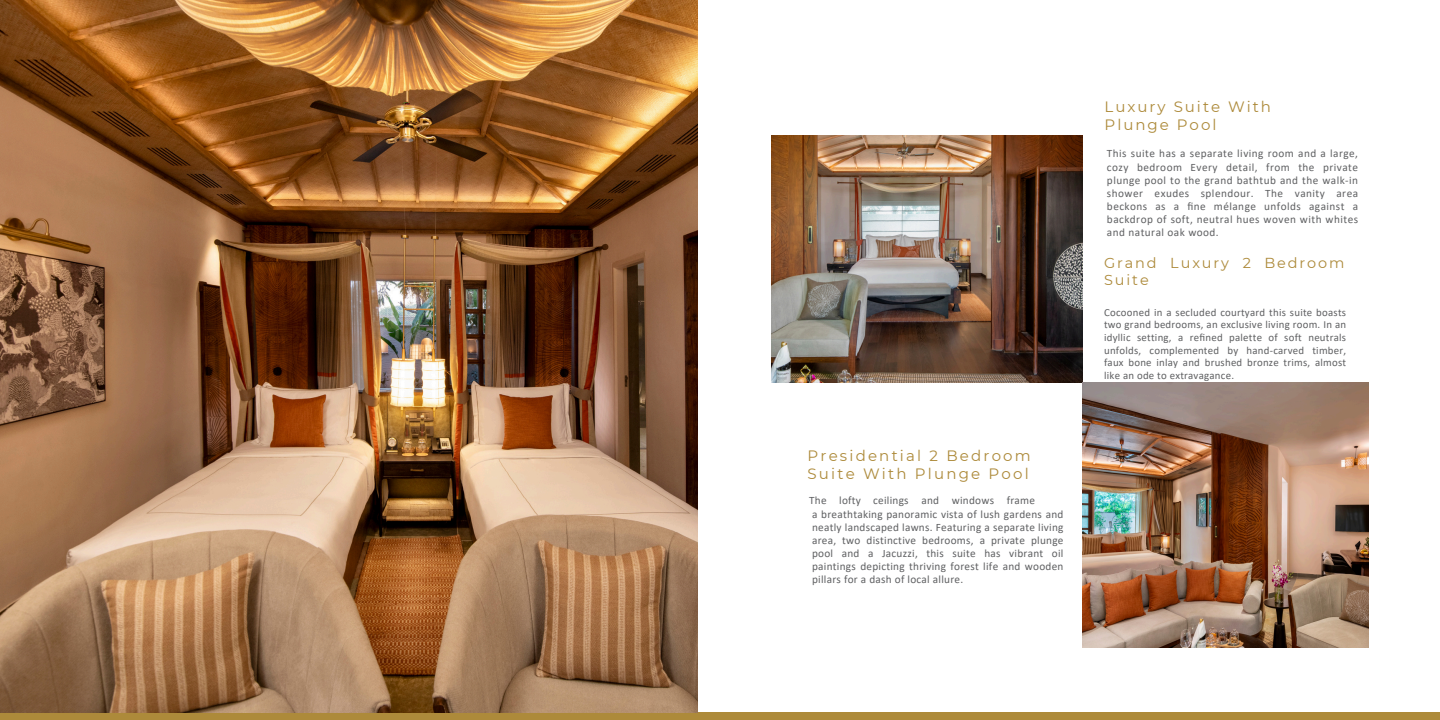
<style>
.page{position:relative;width:1440px;height:720px;background:#fff}
.page>*{position:absolute;margin:0;border:0;box-sizing:border-box;transform-origin:0 0}
.t1{font:15px/17.8px "Montserrat";letter-spacing:.145em;color:#ad8a3a}
.t2{font:14.5px/17.1px "Montserrat";letter-spacing:.13em;color:#ad8a3a}
.t3{font:11.25px/13.1px "Calibri";letter-spacing:.025em;color:#5f6062;text-align:justify}
.t4{font:10.88px/12.6px "Calibri";letter-spacing:.02em;color:#5f6062;text-align:justify}
</style>
<div class="page">
<div style="left:0;top:713px;width:1440px;height:7px;background:#ad8a3a"></div>
<img style="left:772px;top:135px;width:310px;height:248px">
<img style="left:0;top:0;width:698px;height:712px">
<img style="left:1083px;top:383px;width:285px;height:265px">
<p class="t1" style="left:808px;top:447px;width:225px">Presidential 2 Bedroom<br>Suite With Plunge Pool</p>
<p class="t3" style="left:809px;top:495px;width:19px">The</p>
<p class="t3" style="left:839px;top:495px;width:23px">lofty</p>
<p class="t3" style="left:873px;top:495px;width:37px">ceilings</p>
<p class="t3" style="left:921px;top:495px;width:19px">and</p>
<p class="t3" style="left:952px;top:495px;width:44px">windows</p>
<p class="t3" style="left:1007px;top:495px;width:30px">frame</p>
<p class="t3" style="left:812px;top:508px;width:253px">a breathtaking panoramic vista of lush gardens and neatly landscaped lawns. Featuring a separate living area, two distinctive bedrooms, a private plunge pool and a Jacuzzi, this suite has vibrant oil paintings depicting thriving forest life and wooden pillars for a dash of local allure.</p>
<h1 class="t1" style="left:1105px;top:98px;width:168px">Luxury Suite With<br>Plunge Pool</h1>
<p class="t3" style="left:1107px;top:148px;width:253px">This suite has a separate living room and a large, cozy bedroom Every detail, from the private plunge pool to the grand bathtub and the walk-in shower exudes splendour. The vanity area beckons as a fine mélange unfolds against a backdrop of soft, neutral hues woven with whites and natural oak wood.</p>
<h1 class="t2" style="left:1104px;top:254px;width:242px">Grand Luxury 2 Bedroom<br>Suite</h1>
<p class="t4" style="left:1104px;top:307px;width:244px">Cocooned in a secluded courtyard this suite boasts two grand bedrooms, an exclusive living room. In an idyllic setting, a refined palette of soft neutrals unfolds, complemented by hand-carved timber, faux bone inlay and brushed bronze trims, almost like an ode to extravagance.</p>
</div>
